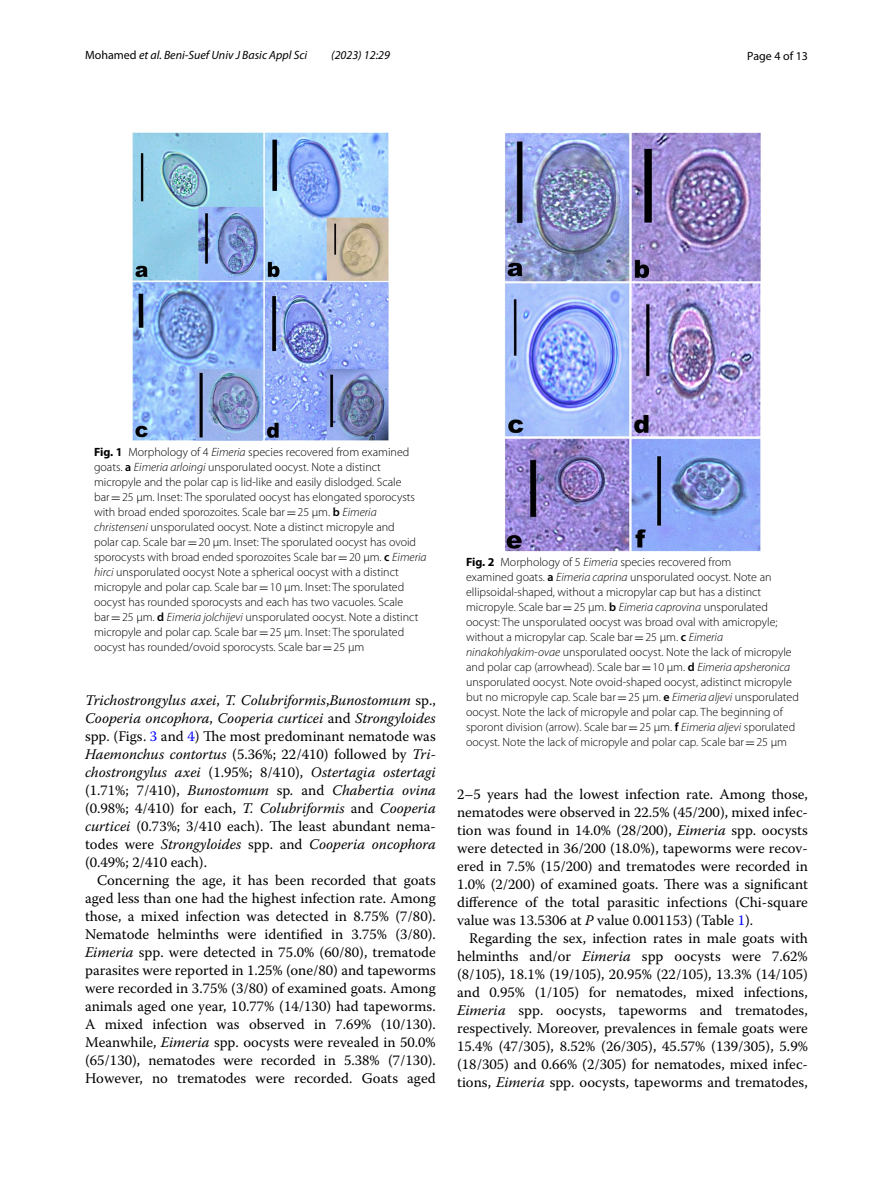
<style>
.page{position:relative;width:893px;height:1187px;background:#fff}
.page>*{position:absolute;margin:0;border:0;box-sizing:border-box;transform-origin:0 0}
.t1{font:14.7px/18px "Warnock Pro";color:#000;text-align:justify}
.t2{font:italic 14.7px/18px "Warnock Pro";color:#000;text-align:justify}
.t3{font:300 12px/15px "Myriad Pro";color:#000}
.t4{font:italic 12px "Myriad Pro";color:#000}
.t5{font:12px "Myriad Pro";color:#000}
.s1{font-style:normal}
.s2{font-weight:700}
.s3{font-style:italic}
.s4{font-weight:600}
.s5{font-family:"MTSY";font-weight:400}
.s6{font-style:normal;color:#00f}
.s7{color:#00f}
</style>
<div class="page">
<img style="left:133px;top:133px;width:255px;height:308px">
<img style="left:505px;top:133px;width:255px;height:418px">
<p class="t4" style="left:85px;top:48px;width:224px"><span class="s1">Mohamed</span> et al. Beni-Suef Univ J Basic Appl Sci</p>
<p class="t4" style="left:331px;top:48px;width:60px">(2023) 12:29</p>
<p class="t5" style="left:747px;top:48px;width:62px">Page 4 of 13</p>
<p class="t3" style="left:94px;top:445px;width:334px"><span class="s2">Fig. 1</span> Morphology of 4 <span class="s3">Eimeria</span> species recovered from examined goats. <span class="s4">a</span> <span class="s3">Eimeria arloingi</span> unsporulated oocyst. Note a distinct micropyle and the polar cap is lid-like and easily dislodged. Scale bar<span class="s5">=</span>25 µm. Inset: The sporulated oocyst has elongated sporocysts with broad ended sporozoites. Scale bar<span class="s5">=</span>25 µm. <span class="s4">b</span> <span class="s3">Eimeria christenseni</span> unsporulated oocyst. Note a distinct micropyle and<br>polar cap. Scale bar<span class="s5">=</span>20 µm. Inset: The sporulated oocyst has ovoid sporocysts with broad ended sporozoites Scale bar<span class="s5">=</span>20 µm. <span class="s4">c</span> <span class="s3">Eimeria hirci</span> unsporulated oocyst Note a spherical oocyst with a distinct micropyle and polar cap. Scale bar<span class="s5">=</span>10 µm. Inset: The sporulated oocyst has rounded sporocysts and each has two vacuoles. Scale bar<span class="s5">=</span>25 µm. <span class="s4">d</span> <span class="s3">Eimeria jolchijevi</span> unsporulated oocyst. Note a distinct micropyle and polar cap. Scale bar<span class="s5">=</span>25 µm. Inset: The sporulated oocyst has rounded/ovoid sporocysts. Scale bar<span class="s5">=</span>25 µm</p>
<p class="t2" style="left:85px;top:691px;width:352px">Trichostrongylus axei<span class="s1">,</span> T. Colubriformis<span class="s1">,</span>Bunostomum <span class="s1">sp., </span>Cooperia oncophora<span class="s1">,</span> Cooperia curticei <span class="s1">and</span> Strongyloides <span class="s1">spp. (Figs.</span> <span class="s6">3</span> <span class="s1">and</span> <span class="s6">4</span><span class="s1">) The most predominant nematode was </span>Haemonchus contortus <span class="s1">(5.36%; 22/410) followed by</span> Tri&shy;chostrongylus axei <span class="s1">(1.95%; 8/410),</span> Ostertagia ostertagi <span class="s1">(1.71%; 7/410),</span> Bunostomum <span class="s1">sp</span>. <span class="s1">and</span> Chabertia ovina <span class="s1">(0.98%; 4/410) for each,</span> T. Colubriformis <span class="s1">and</span> Cooperia curticei <span class="s1">(0.73%; 3/410 each). The least abundant nema&shy;todes were</span> Strongyloides <span class="s1">spp. and</span> Cooperia oncophora <span class="s1">(0.49%; 2/410 each).</span></p>
<p class="t1" style="left:85px;top:871px;width:352px;text-indent:12px">Concerning the age, it has been recorded that goats aged less than one had the highest infection rate. Among those, a mixed infection was detected in 8.75% (7/80).<br>Nematode helminths were identified in 3.75% (3/80).<br><span class="s3">Eimeria</span> spp. were detected in 75.0% (60/80), trematode parasites were reported in 1.25% (one/80) and tapeworms were recorded in 3.75% (3/80) of examined goats. Among animals aged one year, 10.77% (14/130) had tapeworms.<br>A mixed infection was observed in 7.69% (10/130).<br>Meanwhile, <span class="s3">Eimeria</span> spp. oocysts were revealed in 50.0% (65/130), nematodes were recorded in 5.38% (7/130).<br>However, no trematodes were recorded. Goats aged</p>
<p class="t3" style="left:466px;top:555px;width:334px"><span class="s2">Fig. 2</span> Morphology of 5 <span class="s3">Eimeria</span> species recovered from<br>examined goats. <span class="s4">a</span> <span class="s3">Eimeria caprina</span> unsporulated oocyst. Note an ellipsoidal-shaped, without a micropylar cap but has a distinct micropyle. Scale bar<span class="s5">=</span>25 µm. <span class="s4">b</span> <span class="s3">Eimeria caprovina</span> unsporulated oocyst: The unsporulated oocyst was broad oval with amicropyle; without a micropylar cap. Scale bar<span class="s5">=</span>25 µm. <span class="s4">c</span> <span class="s3">Eimeria ninakohlyakim-ovae</span> unsporulated oocyst. Note the lack of micropyle and polar cap (arrowhead). Scale bar<span class="s5">=</span>10 µm. <span class="s4">d</span> <span class="s3">Eimeria apsheronica </span>unsporulated oocyst. Note ovoid-shaped oocyst, adistinct micropyle but no micropyle cap. Scale bar<span class="s5">=</span>25 µm. <span class="s4">e</span> <span class="s3">Eimeria aljevi</span> unsporulated oocyst. Note the lack of micropyle and polar cap. The beginning of sporont division (arrow). Scale bar<span class="s5">=</span>25 µm. <span class="s4">f</span> <span class="s3">Eimeria aljevi</span> sporulated oocyst. Note the lack of micropyle and polar cap. Scale bar<span class="s5">=</span>25 µm</p>
<p class="t1" style="left:457px;top:785px;width:352px">2–5 years had the lowest infection rate. Among those, nematodes were observed in 22.5% (45/200), mixed infec&shy;tion was found in 14.0% (28/200), <span class="s3">Eimeria</span> spp. oocysts were detected in 36/200 (18.0%), tapeworms were recov&shy;ered in 7.5% (15/200) and trematodes were recorded in 1.0% (2/200) of examined goats. There was a significant difference of the total parasitic infections (Chi-square value was 13.5306 at <span class="s3">P</span> value 0.001153) (Table <span class="s7">1</span>).</p>
<p class="t1" style="left:457px;top:929px;width:352px;text-indent:12px">Regarding the sex, infection rates in male goats with helminths and/or <span class="s3">Eimeria</span> spp oocysts were 7.62% (8/105), 18.1% (19/105), 20.95% (22/105), 13.3% (14/105) and 0.95% (1/105) for nematodes, mixed infections, <span class="s3">Eimeria</span> spp. oocysts, tapeworms and trematodes, respectively. Moreover, prevalences in female goats were 15.4% (47/305), 8.52% (26/305), 45.57% (139/305), 5.9% (18/305) and 0.66% (2/305) for nematodes, mixed infec&shy;tions, <span class="s3">Eimeria</span> spp. oocysts, tapeworms and trematodes,</p>
</div>
